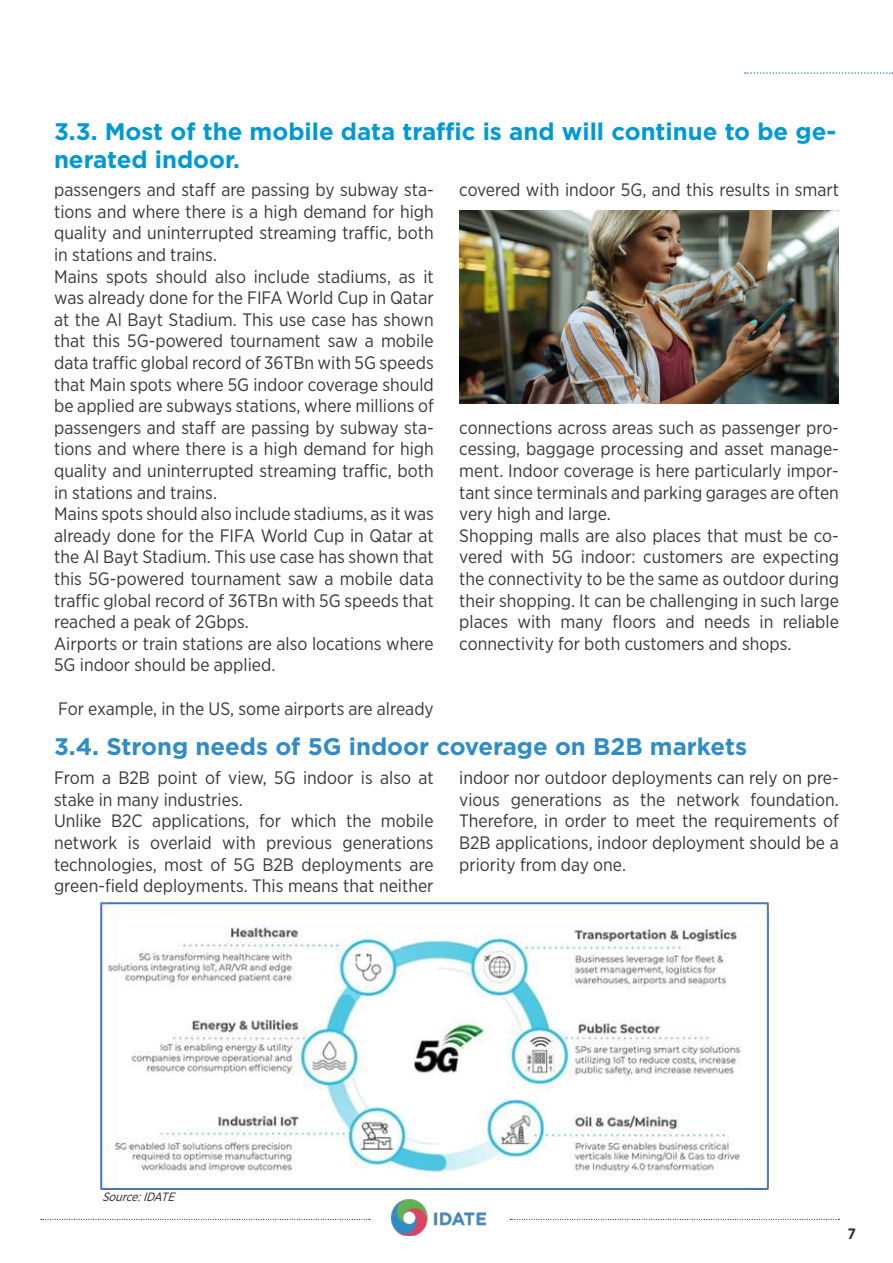
<style>
.page{position:relative;width:893px;height:1263px;background:#fff}
.page>*{position:absolute;margin:0;border:0;box-sizing:border-box;transform-origin:0 0}
.t1{font:700 24px/28.8px "Gotham";color:#0099d4}
.t2{font:700 24px "Gotham";color:#308cc6}
.t3{font:18px/21.6px "Gotham Narrow";color:#383839}
.t4{font:700 15px "Gotham Narrow";color:#312f30}
.t5{font:italic 12px "Gotham Narrow";color:#231f20}
</style>
<div class="page">
<img style="left:391px;top:1200px;width:94px;height:36px">
<svg style="left:745px;top:72px;width:148px;height:2px"></svg>
<svg style="left:41px;top:1219px;width:329px;height:1px"></svg>
<svg style="left:510px;top:1219px;width:329px;height:1px"></svg>
<img style="left:459px;top:210px;width:380px;height:194px">
<img style="left:101px;top:902px;width:667px;height:287px">
<h1 class="t1" style="left:54px;top:117px;width:784px">3.3. Most of the mobile data traffic is and will continue to be ge&shy;nerated indoor.</h1>
<p class="t3" style="left:54px;top:179px;width:381px">passengers and staff are passing by subway sta&shy;tions and where there is a high demand for high quality and uninterrupted streaming traffic, both in stations and trains.<br>Mains spots should also include stadiums, as it was already done for the FIFA World Cup in Qatar at the Al Bayt Stadium. This use case has shown that this 5G-powered tournament saw a mobile data traffic global record of 36TBn with 5G speeds that Main spots where 5G indoor coverage should be applied are subways stations, where millions of passengers and staff are passing by subway sta&shy;tions and where there is a high demand for high quality and uninterrupted streaming traffic, both in stations and trains.<br>Mains spots should also include stadiums, as it was already done for the FIFA World Cup in Qatar at the Al Bayt Stadium. This use case has shown that this 5G-powered tournament saw a mobile data traffic global record of 36TBn with 5G speeds that reached a peak of 2Gbps.<br>Airports or train stations are also locations where 5G indoor should be applied.</p>
<p class="t3" style="left:58px;top:697px;width:377px">For example, in the US, some airports are already</p>
<p class="t3" style="left:459px;top:179px;width:381px">covered with indoor 5G, and this results in smart</p>
<p class="t3" style="left:459px;top:416px;width:381px">connections across areas such as passenger pro&shy;cessing, baggage processing and asset manage&shy;ment. Indoor coverage is here particularly impor&shy;tant since terminals and parking garages are often very high and large.<br>Shopping malls are also places that must be co&shy;vered with 5G indoor: customers are expecting the connectivity to be the same as outdoor during their shopping. It can be challenging in such large places with many floors and needs in reliable connectivity for both customers and shops.</p>
<h1 class="t2" style="left:54px;top:730px;width:695px">3.4. Strong needs of 5G indoor coverage on B2B markets</h1>
<p class="t3" style="left:54px;top:767px;width:381px">From a B2B point of view, 5G indoor is also at stake in many industries.<br>Unlike B2C applications, for which the mobile network is overlaid with previous generations technologies, most of 5G B2B deployments are green-field deployments. This means that neither</p>
<p class="t3" style="left:459px;top:767px;width:381px;text-align:justify">indoor nor outdoor deployments can rely on pre&shy;vious generations as the network foundation.<br>Therefore, in order to meet the requirements of B2B applications, indoor deployment should be a priority from day one.</p>
<p class="t5" style="left:102px;top:1189px;width:78px">Source:IDATE</p>
<p class="t4" style="left:848px;top:1224px;width:10px">7</p>
</div>
